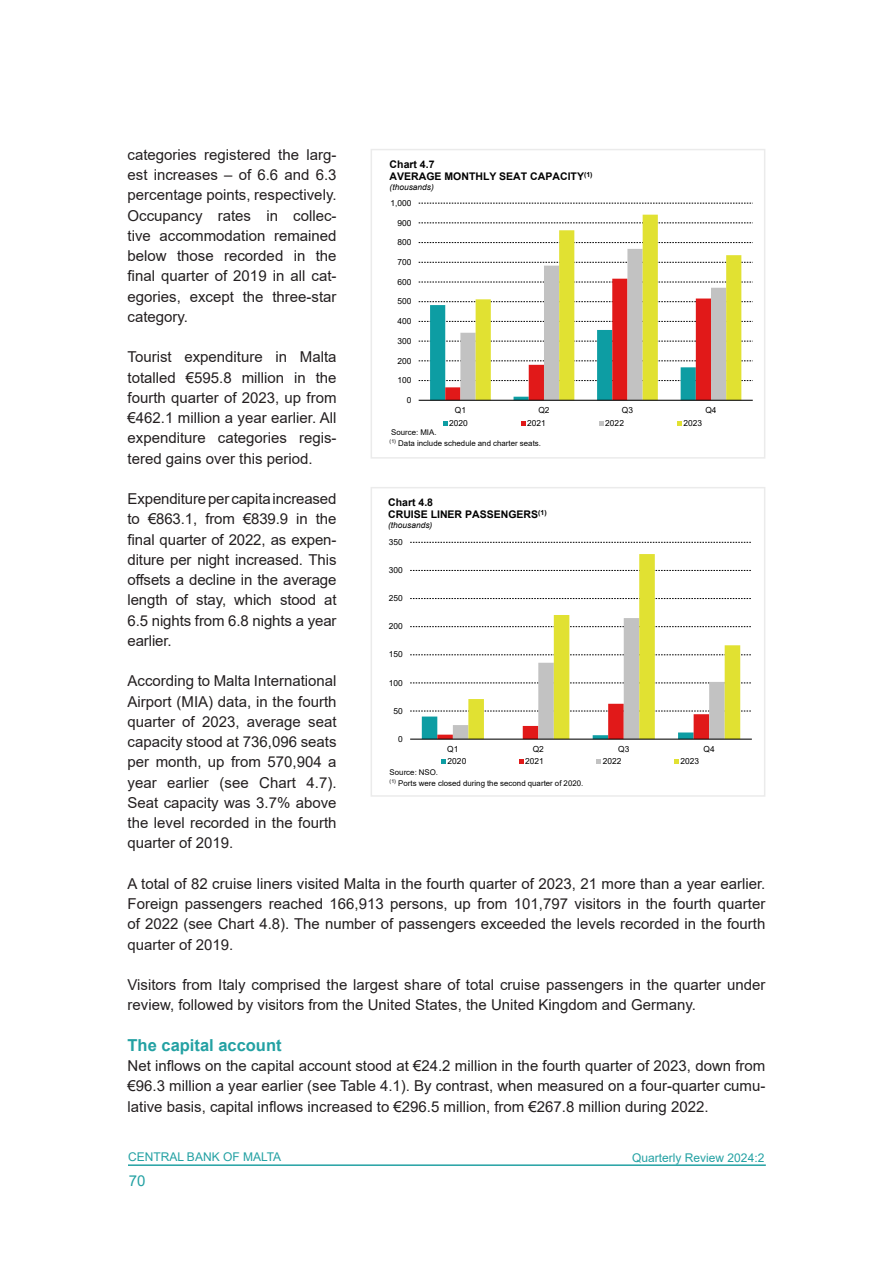
<style>
.page{position:relative;width:893px;height:1263px;background:#fff}
.page>*{position:absolute;margin:0;border:0;box-sizing:border-box;transform-origin:0 0}
.QR_Subhead_Level_1{font:700 16.5px "Arial";color:#23a1a3}
.QR_Normal_Text{font:15px/20.2px "Arial";color:#231f20;text-align:justify}
.t1{font:15px "Arial";color:#23a1a3}
.t2{font:12px "Arial";color:#23a1a3}
.t3{font:700 10.5px/12.1px "Arial";color:#000}
.t4{font:8.4px "Arial";color:#000}
.t5{font:italic 8.4px "Arial";color:#000}
.t6{font:7.8px/10.9px "Arial";letter-spacing:.005em;color:#000}
</style>
<div class="page">
<hr style="left:128px;top:1164px;width:638px;height:2px;background:#23a1a3">
<svg style="left:410px;top:598px;width:341px;height:1px"></svg>
<svg style="left:410px;top:570px;width:341px;height:1px"></svg>
<svg style="left:410px;top:542px;width:341px;height:1px"></svg>
<svg style="left:410px;top:626px;width:342px;height:113px"></svg>
<svg style="left:468px;top:554px;width:272px;height:185px"></svg>
<hr style="left:410px;top:739px;width:342px;height:1px;background:#000">
<svg style="left:441px;top:759px;width:5px;height:4px"></svg>
<svg style="left:519px;top:759px;width:4px;height:4px"></svg>
<svg style="left:597px;top:759px;width:4px;height:4px"></svg>
<svg style="left:674px;top:759px;width:4px;height:4px"></svg>
<div style="left:371px;top:487px;width:394px;height:310px;border:2px solid #ebebeb"></div>
<svg style="left:419px;top:242px;width:334px;height:1px"></svg>
<svg style="left:419px;top:223px;width:334px;height:1px"></svg>
<svg style="left:419px;top:203px;width:334px;height:1px"></svg>
<svg style="left:419px;top:255px;width:334px;height:145px"></svg>
<svg style="left:476px;top:215px;width:265px;height:185px"></svg>
<hr style="left:419px;top:400px;width:334px;height:1px;background:#000">
<svg style="left:443px;top:421px;width:4px;height:5px"></svg>
<svg style="left:521px;top:421px;width:4px;height:5px"></svg>
<svg style="left:599px;top:421px;width:4px;height:5px"></svg>
<svg style="left:677px;top:421px;width:4px;height:5px"></svg>
<div style="left:371px;top:149px;width:394px;height:310px;border:2px solid #ebebeb"></div>
<p class="QR_Normal_Text" style="left:128px;top:144px;width:210px">categories registered the larg&shy;est increases – of 6.6 and 6.3 percentage points, respectively.<br>Occupancy rates in collec&shy;tive accommodation remained below those recorded in the final quarter of 2019 in all cat&shy;egories, except the three-star category.</p>
<p class="QR_Normal_Text" style="left:128px;top:347px;width:210px">Tourist expenditure in Malta totalled €595.8 million in the fourth quarter of 2023, up from €462.1 million a year earlier. All expenditure categories regis&shy;tered gains over this period.</p>
<p class="QR_Normal_Text" style="left:128px;top:489px;width:210px">Expenditure per capita increased to €863.1, from €839.9 in the final quarter of 2022, as expen&shy;diture per night increased. This offsets a decline in the average length of stay, which stood at 6.5 nights from 6.8 nights a year earlier.</p>
<p class="QR_Normal_Text" style="left:128px;top:671px;width:210px">According to Malta International Airport (MIA) data, in the fourth quarter of 2023, average seat capacity stood at 736,096 seats per month, up from 570,904 a year earlier (see Chart 4.7).<br>Seat capacity was 3.7% above the level recorded in the fourth quarter of 2019.</p>
<p class="QR_Normal_Text" style="left:128px;top:873px;width:639px">A total of 82 cruise liners visited Malta in the fourth quarter of 2023, 21 more than a year earlier.<br>Foreign passengers reached 166,913 persons, up from 101,797 visitors in the fourth quarter of 2022 (see Chart 4.8). The number of passengers exceeded the levels recorded in the fourth quarter of 2019.</p>
<p class="QR_Normal_Text" style="left:128px;top:975px;width:639px">Visitors from Italy comprised the largest share of total cruise passengers in the quarter under review, followed by visitors from the United States, the United Kingdom and Germany.</p>
<p class="QR_Subhead_Level_1" style="left:128px;top:1033px;width:156px">The capital account</p>
<p class="QR_Normal_Text" style="left:128px;top:1056px;width:639px">Net inflows on the capital account stood at €24.2 million in the fourth quarter of 2023, down from €96.3 million a year earlier (see Table 4.1). By contrast, when measured on a four-quarter cumu&shy;lative basis, capital inflows increased to €296.5 million, from €267.8 million during 2022.</p>
<p class="t3" style="left:390px;top:158px;width:204px">Chart 4.7<br>AVERAGE MONTHLY SEAT CAPACITY<sup>(1)</sup></p>
<p class="t5" style="left:390px;top:182px;width:46px">(thousands)</p>
<p class="t4" style="left:390px;top:197px;width:23px">1,000</p>
<p class="t4" style="left:397px;top:217px;width:15px">900</p>
<p class="t4" style="left:397px;top:237px;width:15px">800</p>
<p class="t4" style="left:397px;top:256px;width:15px">700</p>
<p class="t4" style="left:397px;top:276px;width:15px">600</p>
<p class="t4" style="left:397px;top:296px;width:15px">500</p>
<p class="t4" style="left:397px;top:315px;width:15px">400</p>
<p class="t4" style="left:397px;top:335px;width:15px">300</p>
<p class="t4" style="left:397px;top:355px;width:15px">200</p>
<p class="t4" style="left:397px;top:374px;width:15px">100</p>
<p class="t4" style="left:407px;top:394px;width:6px">0</p>
<p class="t4" style="left:455px;top:404px;width:13px">Q1</p>
<p class="t4" style="left:538px;top:404px;width:13px">Q2</p>
<p class="t4" style="left:622px;top:404px;width:13px">Q3</p>
<p class="t4" style="left:705px;top:404px;width:13px">Q4</p>
<p class="t4" style="left:449px;top:417px;width:20px">2020</p>
<p class="t4" style="left:527px;top:417px;width:20px">2021</p>
<p class="t4" style="left:605px;top:417px;width:20px">2022</p>
<p class="t4" style="left:683px;top:417px;width:20px">2023</p>
<p class="t6" style="left:390px;top:427px;width:153px">Source: MIA.<br><sup>(1)</sup> Data include schedule and charter seats.</p>
<p class="t3" style="left:388px;top:497px;width:160px">Chart 4.8<br>CRUISE LINER PASSENGERS<sup>(1)</sup></p>
<p class="t5" style="left:388px;top:520px;width:46px">(thousands)</p>
<p class="t4" style="left:389px;top:536px;width:15px">350</p>
<p class="t4" style="left:389px;top:564px;width:15px">300</p>
<p class="t4" style="left:389px;top:592px;width:15px">250</p>
<p class="t4" style="left:389px;top:621px;width:15px">200</p>
<p class="t4" style="left:389px;top:649px;width:15px">150</p>
<p class="t4" style="left:389px;top:677px;width:15px">100</p>
<p class="t4" style="left:394px;top:705px;width:11px">50</p>
<p class="t4" style="left:398px;top:733px;width:6px">0</p>
<p class="t4" style="left:447px;top:743px;width:13px">Q1</p>
<p class="t4" style="left:533px;top:743px;width:13px">Q2</p>
<p class="t4" style="left:618px;top:743px;width:13px">Q3</p>
<p class="t4" style="left:703px;top:743px;width:13px">Q4</p>
<p class="t4" style="left:448px;top:755px;width:20px">2020</p>
<p class="t4" style="left:525px;top:755px;width:20px">2021</p>
<p class="t4" style="left:603px;top:755px;width:20px">2022</p>
<p class="t4" style="left:680px;top:755px;width:20px">2023</p>
<p class="t6" style="left:390px;top:766px;width:195px">Source: NSO.<br><sup>(1)</sup> Ports were closed during the second quarter of 2020.</p>
<p class="t2" style="left:128px;top:1149px;width:155px">CENTRAL BANK OF MALTA</p>
<p class="t2" style="left:632px;top:1150px;width:134px">Quarterly Review 2024:2</p>
<p class="t1" style="left:129px;top:1170px;width:18px">70</p>
</div>
